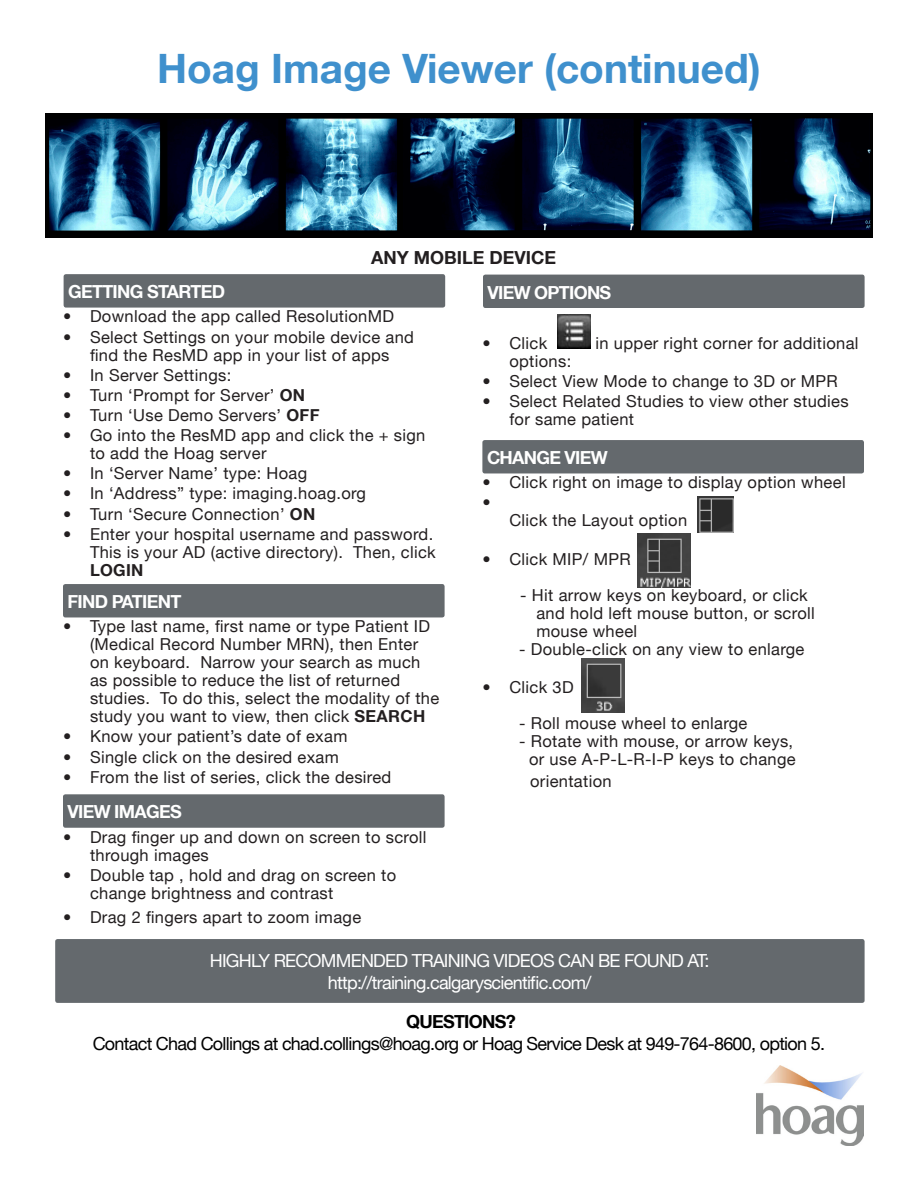
<style>
.page{position:relative;width:918px;height:1188px;background:#fff}
.page>*{position:absolute;margin:0;border:0;box-sizing:border-box;transform-origin:0 0}
.t1{font:700 40.5px "Helvetica Neue LT";color:#3f90cd}
.Number{font:18px/21.6px "Helvetica Neue LT";letter-spacing:-.04em;color:#000;text-align:center}
.Number-2{font:18px "Helvetica Neue LT";letter-spacing:-.04em;color:#fff}
.Number-3{font:700 18px "Helvetica Neue LT";letter-spacing:-.04em;color:#fff}
.t2{font:700 18px "Helvetica Neue LT";color:#231f20}
.t3{font:16.5px/18px "Helvetica Neue LT";letter-spacing:.02em;color:#231f20}
.s1{font-weight:700}
</style>
<div class="page">
<div style="left:482px;top:440px;width:382px;height:33px;background:#64696d;border-radius:2px"></div>
<img style="left:697px;top:496px;width:36px;height:37px">
<img style="left:637px;top:533px;width:54px;height:55px">
<img style="left:582px;top:659px;width:43px;height:54px">
<img style="left:756px;top:1066px;width:108px;height:79px">
<div style="left:483px;top:275px;width:382px;height:33px;background:#64696d;border-radius:2px"></div>
<img style="left:558px;top:315px;width:32px;height:34px">
<div style="left:55px;top:939px;width:810px;height:64px;background:#64696d;border-radius:2px"></div>
<img style="left:46px;top:113px;width:826px;height:124px">
<div style="left:63px;top:584px;width:382px;height:33px;background:#64696d;border-radius:2px"></div>
<div style="left:64px;top:274px;width:381px;height:34px;background:#64696d;border-radius:2px"></div>
<div style="left:63px;top:794px;width:382px;height:34px;background:#64696d;border-radius:2px"></div>
<p class="t1" style="left:157px;top:43px;width:605px">Hoag Image Viewer (continued)</p>
<p class="t2" style="left:371px;top:246px;width:186px">ANY MOBILE DEVICE</p>
<p class="Number-3" style="left:68px;top:281px;width:158px">GETTING STARTED</p>
<p class="t3" style="left:63px;top:307px;width:333px">• Download the app called ResolutionMD</p>
<p class="t3" style="left:63px;top:327px;width:353px;text-align:center">• Select Settings on your mobile device and find the ResMD app in your list of apps</p>
<p class="t3" style="left:63px;top:366px;width:170px">• In Server Settings:</p>
<p class="t3" style="left:63px;top:386px;width:244px">• Turn ‘Prompt for Server’ <span class="s1">ON</span></p>
<p class="t3" style="left:63px;top:406px;width:258px">• Turn ‘Use Demo Servers’ <span class="s1">OFF</span></p>
<p class="t3" style="left:90px;top:426px;width:337px;text-indent:-27px">• Go into the ResMD app and click the + sign to add the Hoag server</p>
<p class="t3" style="left:63px;top:464px;width:246px">• In ‘Server Name’ type: Hoag</p>
<p class="t3" style="left:63px;top:484px;width:305px">• In ‘Address” type: imaging.hoag.org</p>
<p class="t3" style="left:63px;top:505px;width:254px">• Turn ‘Secure Connection’ <span class="s1">ON</span></p>
<p class="t3" style="left:90px;top:525px;width:347px;text-indent:-27px">• Enter your hospital username and password.<br>This is your AD (active directory). Then, click<br><span class="s1">LOGIN</span></p>
<p class="Number-3" style="left:68px;top:590px;width:115px">FIND PATIENT</p>
<p class="t3" style="left:90px;top:617px;width:351px;text-indent:-27px">• Type last name, first name or type Patient ID (Medical Record Number MRN), then Enter on keyboard. Narrow your search as much as possible to reduce the list of returned studies. To do this, select the modality of the study you want to view, then click <span class="s1">SEARCH</span></p>
<p class="t3" style="left:63px;top:727px;width:286px">• Know your patient’s date of exam</p>
<p class="t3" style="left:63px;top:747px;width:277px">• Single click on the desired exam</p>
<p class="t3" style="left:63px;top:768px;width:330px">• From the list of series, click the desired</p>
<p class="Number-3" style="left:68px;top:801px;width:116px">VIEW IMAGES</p>
<p class="t3" style="left:90px;top:827px;width:338px;text-indent:-27px">• Drag finger up and down on screen to scroll through images</p>
<p class="t3" style="left:90px;top:866px;width:308px;text-indent:-27px">• Double tap , hold and drag on screen to change brightness and contrast</p>
<p class="t3" style="left:63px;top:908px;width:300px">• Drag 2 fingers apart to zoom image</p>
<p class="Number-3" style="left:488px;top:281px;width:125px">VIEW OPTIONS</p>
<p class="t3" style="left:482px;top:334px;width:66px">• Click</p>
<p class="t3" style="left:596px;top:334px;width:265px">in upper right corner for additional</p>
<p class="t3" style="left:509px;top:352px;width:63px">options:</p>
<p class="t3" style="left:482px;top:372px;width:357px">• Select View Mode to change to 3D or MPR</p>
<p class="t3" style="left:509px;top:392px;width:341px;text-indent:-27px">• Select Related Studies to view other studies for same patient</p>
<p class="Number-3" style="left:487px;top:446px;width:122px">CHANGE VIEW</p>
<p class="t3" style="left:482px;top:473px;width:365px">• Click right on image to display option wheel</p>
<p class="t3" style="left:482px;top:493px;width:10px">•</p>
<p class="t3" style="left:509px;top:511px;width:179px">Click the Layout option</p>
<p class="t3" style="left:482px;top:549px;width:150px">• Click MIP/ MPR</p>
<p class="t3" style="left:536px;top:585px;width:280px;text-indent:-16px">- Hit arrow keys on keyboard, or click and hold left mouse button, or scroll mouse wheel</p>
<p class="t3" style="left:519px;top:639px;width:287px">- Double-click on any view to enlarge</p>
<p class="t3" style="left:482px;top:678px;width:93px">• Click 3D</p>
<p class="t3" style="left:519px;top:714px;width:230px">- Roll mouse wheel to enlarge</p>
<p class="t3" style="left:519px;top:732px;width:278px;text-align:center">- Rotate with mouse, or arrow keys, or use A-P-L-R-I-P keys to change</p>
<p class="t3" style="left:530px;top:772px;width:83px">orientation</p>
<p class="Number-2" style="left:210px;top:950px;width:501px">HIGHLY RECOMMENDED TRAINING VIDEOS CAN BE FOUND AT:</p>
<p class="Number-2" style="left:328px;top:972px;width:265px">http://training.calgaryscientific.com/</p>
<p class="Number" style="left:93px;top:1011px;width:734px"><span class="s1">QUESTIONS?<br></span>Contact Chad Collings at chad.collings@hoag.org or Hoag Service Desk at 949-764-8600, option 5.</p>
</div>
